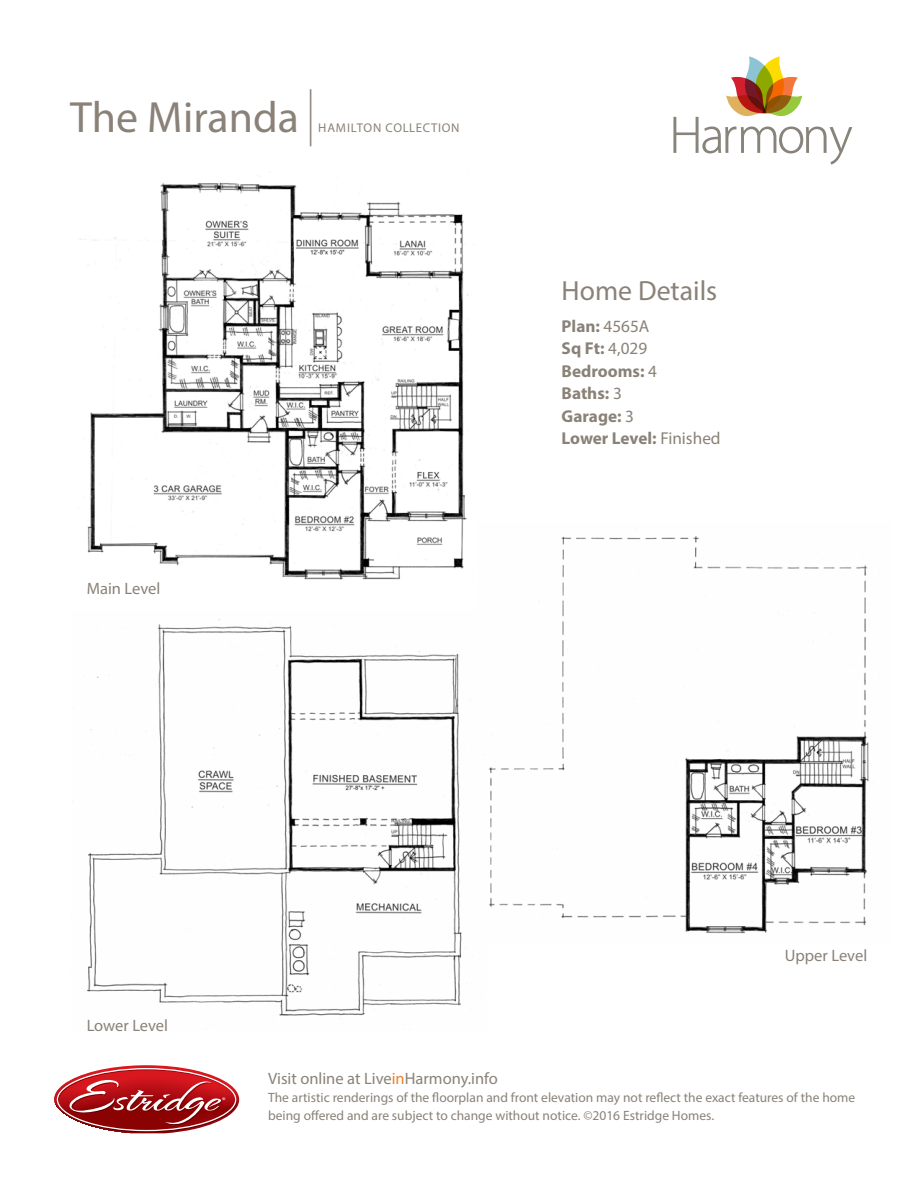
<style>
.page{position:relative;width:918px;height:1188px;background:#fff}
.page>*{position:absolute;margin:0;border:0;box-sizing:border-box;transform-origin:0 0}
.t1{font:43.8px "Myriad Pro";color:#8a8278}
.t2{font:27.75px "Myriad Pro";color:#8a8278}
.t3{font:700 17.25px "Myriad Pro";color:#8a8278}
.t4{font:16.5px "Myriad Pro";color:#8a8278}
.t5{font:13.5px/18px "Myriad Pro";color:#8a8278}
.t6{font:12.6px "Myriad Pro";letter-spacing:.05em;color:#8a8278}
.t7{font:8.1px "Myriad Pro";color:#fff}
.s1{font-size:57px}
.s2{font-weight:400}
.s3{color:#ef8128}
</style>
<div class="page">
<img style="left:86px;top:618px;width:376px;height:405px">
<img style="left:489px;top:536px;width:380px;height:398px">
<img style="left:80px;top:182px;width:388px;height:398px">
<svg style="left:54px;top:1065px;width:185px;height:68px"></svg>
<svg style="left:673px;top:56px;width:179px;height:109px"></svg>
<p class="t1" style="left:70px;top:90px;width:245px">The Miranda <span class="s1">|</span></p>
<p class="t6" style="left:318px;top:120px;width:143px">HAMILTON COLLECTION</p>
<p class="t4" style="left:87px;top:578px;width:75px">Main Level</p>
<p class="t2" style="left:562px;top:273px;width:157px">Home Details</p>
<p class="t3" style="left:562px;top:315px;width:89px">Plan: <span class="s2">4565A</span></p>
<p class="t3" style="left:562px;top:337px;width:87px">Sq Ft: <span class="s2">4,029</span></p>
<p class="t3" style="left:562px;top:360px;width:97px">Bedrooms: <span class="s2">4</span></p>
<p class="t3" style="left:562px;top:382px;width:62px">Baths: <span class="s2">3</span></p>
<p class="t3" style="left:562px;top:405px;width:74px">Garage: <span class="s2">3</span></p>
<p class="t3" style="left:562px;top:427px;width:161px">Lower Level: <span class="s2">Finished</span></p>
<p class="t4" style="left:87px;top:1015px;width:83px">Lower Level</p>
<p class="t4" style="left:785px;top:945px;width:84px">Upper Level</p>
<p class="t7" style="left:222px;top:1095px;width:5px">®</p>
<p class="t4" style="left:268px;top:1068px;width:231px">Visit online at Live<span class="s3">in</span>Harmony.info</p>
<p class="t5" style="left:268px;top:1088px;width:589px">The artistic renderings of the floorplan and front elevation may not reflect the exact features of the home being offered and are subject to change without notice. ©2016 Estridge Homes.</p>
</div>
